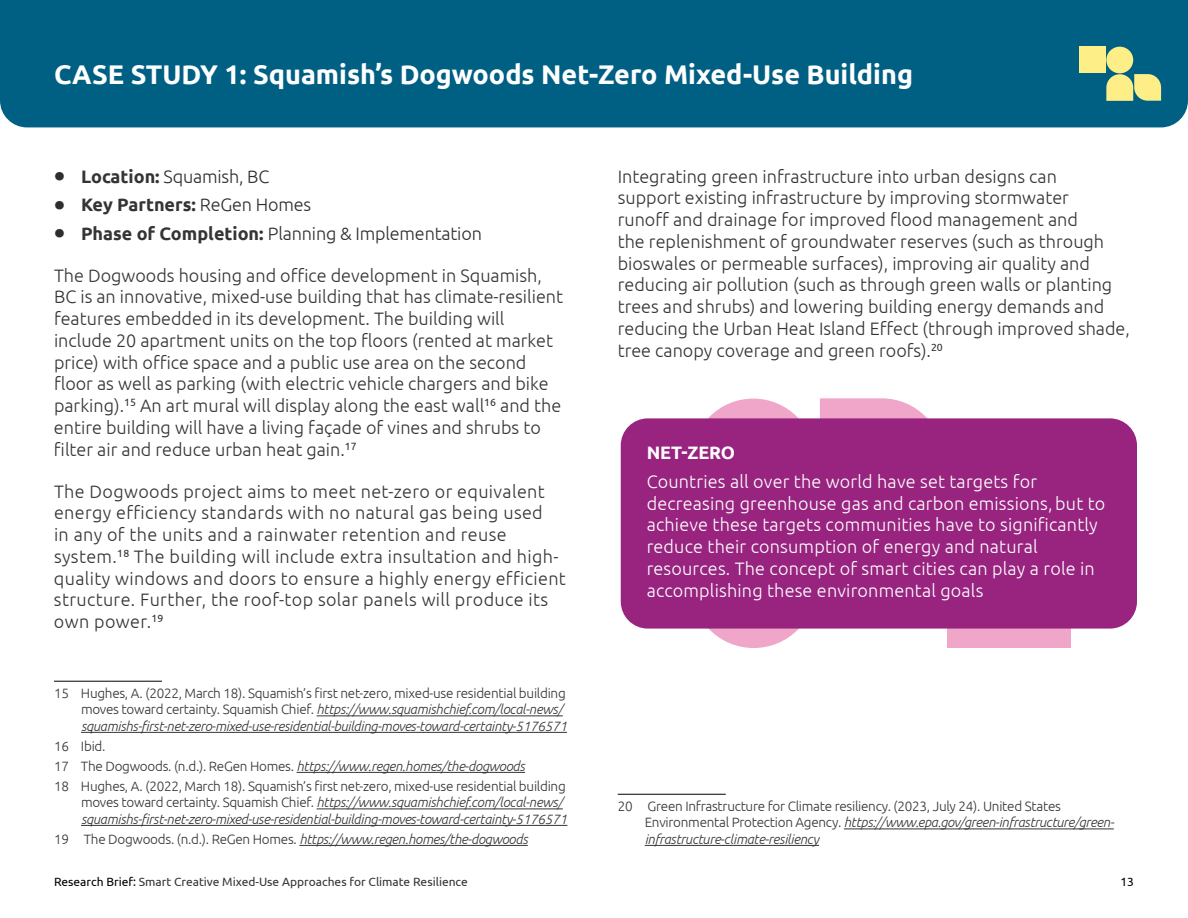
<style>
.page{position:relative;width:1188px;height:918px;background:#fff}
.page>*{position:absolute;margin:0;border:0;box-sizing:border-box;transform-origin:0 0}
.Head_Level_1_White{font:700 27px "Ubuntu";color:#fff}
.Body_Copy_1_Space_Before{font:300 18px/21.8px "Ubuntu";color:#343433}
.Body_Copy_1{font:300 18px/21.8px "Ubuntu";color:#343433}
.Body_Copy_1-2{font:300 18px/21.8px "Ubuntu";letter-spacing:.02em;color:#343433}
.Body_Copy_1-3{font:300 18px/21.8px "Ubuntu";letter-spacing:.01em;color:#fff}
.t1{font:300 18px "Ubuntu";letter-spacing:-.01em;color:#2e2e2e}
.t2{font:700 18px "Ubuntu";color:#343433}
.Head_Level_4{font:700 18px "Ubuntu";color:#fff}
.Footnote{font:italic 300 13.5px/16.5px "Ubuntu";letter-spacing:-.02em;color:#343433}
.Footnote-2{font:300 13.5px/16.5px "Ubuntu";letter-spacing:-.02em;color:#343433}
.Page_Numbers{font:12px "Ubuntu";color:#343433}
.Page_Numbers-2{font:12px "Ubuntu";color:#000}
.s1{font-weight:700;font-size:30px}
.s2{font-weight:700;color:#343433}
.s3{font-size:30px;color:#2e2e2e}
.s4{font-weight:300;color:#2e2e2e}
.s5{font-style:normal}
.s6{color:#000}
.s7{font-style:italic}
</style>
<div class="page">
<div style="left:0;top:0;width:1188px;height:127px;background:#006083"></div>
<hr style="left:54px;top:681px;width:108px;height:1px;background:#000">
<hr style="left:317px;top:716px;width:246px;height:1px;background:#343433">
<hr style="left:81px;top:732px;width:486px;height:1px;background:#343433">
<hr style="left:297px;top:772px;width:228px;height:1px;background:#343433">
<hr style="left:317px;top:809px;width:246px;height:1px;background:#343433">
<hr style="left:81px;top:825px;width:486px;height:1px;background:#343433">
<hr style="left:299px;top:845px;width:229px;height:1px;background:#343433">
<hr style="left:618px;top:794px;width:108px;height:1px;background:#000">
<hr style="left:844px;top:829px;width:270px;height:1px;background:#343433">
<hr style="left:645px;top:845px;width:174px;height:1px;background:#343433">
<div style="left:1079px;top:47px;width:26px;height:26px;background:#fdee88"></div>
<svg style="left:1106px;top:47px;width:55px;height:54px"></svg>
<div style="left:948px;top:525px;width:123px;height:123px;background:#efa6c9"></div>
<svg style="left:708px;top:398px;width:219px;height:250px"></svg>
<div style="left:621px;top:418px;width:516px;height:211px;background:#982480;border-radius:27px"></div>
<p class="Head_Level_1_White" style="left:54px;top:58px;width:861px">CASE STUDY 1: Squamish’s Dogwoods Net-Zero Mixed-Use Building</p>
<p class="t1" style="left:54px;top:165px;width:217px"><span class="s1">•</span> <span class="s2">Location:</span> Squamish, BC</p>
<p class="t2" style="left:54px;top:194px;width:259px"><span class="s3">•</span> Key Partners: <span class="s4">ReGen Homes</span></p>
<p class="t1" style="left:54px;top:222px;width:429px"><span class="s1">•</span> <span class="s2">Phase of Completion:</span> Planning &amp; Implementation</p>
<p class="Body_Copy_1_Space_Before" style="left:54px;top:264px;width:511px">The Dogwoods housing and office development in Squamish, BC is an innovative, mixed-use building that has climate-resilient features embedded in its development. The building will include 20 apartment units on the top floors (rented at market price) with office space and a public use area on the second floor as well as parking (with electric vehicle chargers and bike parking).<sup>15</sup> An art mural will display along the east wall<sup>16</sup> and the entire building will have a living façade of vines and shrubs to filter air and reduce urban heat gain.<sup>17</sup></p>
<p class="Body_Copy_1-2" style="left:54px;top:480px;width:513px">The Dogwoods project aims to meet net-zero or equivalent energy efficiency standards with no natural gas being used<br>in any of the units and a rainwater retention and reuse system.<sup>18</sup> The building will include extra insultation and high&shy;quality windows and doors to ensure a highly energy efficient structure. Further, the roof-top solar panels will produce its own power.<sup>19</sup></p>
<p class="Footnote" style="left:81px;top:684px;width:488px;text-indent:-27px"><span class="s5">15 Hughes, A. (2022, March 18). Squamish’s first net-zero, mixed-use residential building moves toward certainty. Squamish Chief.</span> https://www.squamishchief.com/local-news/ squamishs-first-net-zero-mixed-use-residential-building-moves-toward-certainty-5176571</p>
<p class="Footnote-2" style="left:54px;top:737px;width:53px">16 Ibid.</p>
<p class="Footnote" style="left:54px;top:757px;width:473px"><span class="s5">17 The Dogwoods. (n.d.). ReGen Homes.</span> https://www.regen.homes/the-dogwoods</p>
<p class="Footnote" style="left:81px;top:777px;width:488px;text-indent:-27px"><span class="s5">18 Hughes, A. (2022, March 18). Squamish’s first net-zero, mixed-use residential building moves toward certainty. Squamish Chief.</span> https://www.squamishchief.com/local-news/ squamishs-first-net-zero-mixed-use-residential-building-moves-toward-certainty-5176571</p>
<p class="Footnote" style="left:54px;top:830px;width:475px"><span class="s5">19 The Dogwoods. (n.d.). ReGen Homes.</span> https://www.regen.homes/the-dogwoods</p>
<p class="Page_Numbers" style="left:54px;top:874px;width:415px"><span class="s6">Research Brief:</span> Smart Creative Mixed-Use Approaches for Climate Resilience</p>
<p class="Body_Copy_1" style="left:618px;top:165px;width:514px">Integrating green infrastructure into urban designs can<br>support existing infrastructure by improving stormwater<br>runoff and drainage for improved flood management and<br>the replenishment of groundwater reserves (such as through bioswales or permeable surfaces), improving air quality and reducing air pollution (such as through green walls or planting trees and shrubs) and lowering building energy demands and reducing the Urban Heat Island Effect (through improved shade, tree canopy coverage and green roofs).<sup>20</sup></p>
<p class="Head_Level_4" style="left:647px;top:442px;width:90px">NET-ZERO</p>
<p class="Body_Copy_1-3" style="left:647px;top:470px;width:460px">Countries all over the world have set targets for decreasing greenhouse gas and carbon emissions, but to achieve these targets communities have to significantly reduce their consumption of energy and natural resources. The concept of smart cities can play a role in accomplishing these environmental goals</p>
<p class="Footnote-2" style="left:645px;top:797px;width:471px;text-indent:-27px">20 Green Infrastructure for Climate resiliency. (2023, July 24). United States<br>Environmental Protection Agency. <span class="s7">https://www.epa.gov/green-infrastructure/green&shy;infrastructure-climate-resiliency</span></p>
<p class="Page_Numbers-2" style="left:1120px;top:874px;width:15px">13</p>
</div>
